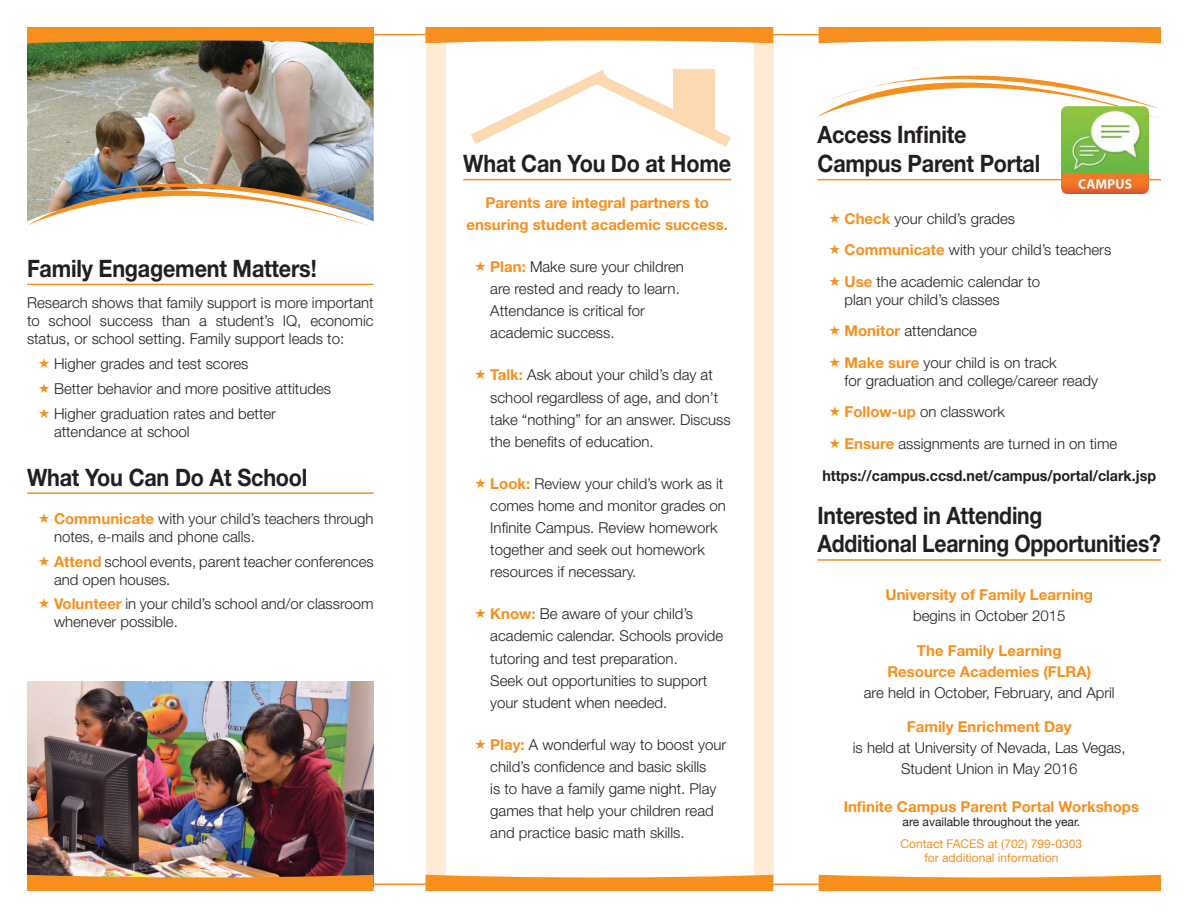
<style>
.page{position:relative;width:1188px;height:918px;background:#fff}
.page>*{position:absolute;margin:0;border:0;box-sizing:border-box;transform-origin:0 0}
.t1{font:700 24px/28.8px "Helvetica Neue";letter-spacing:-.01em;color:#231f20;scale:.9 1}
.t2{font:700 24px/28.8px "Helvetica Neue";letter-spacing:-.01em;color:#231f20;scale:.88 1}
.t3{font:300 15px/22px "Helvetica Neue";color:#231f20}
.t4{font:700 15px/22px "Helvetica Neue";color:#f68f1e;text-align:center}
.t5{font:700 15px "Helvetica Neue";color:#231f20;scale:.95 1}
.t6{font:12px/14.4px "Helvetica Neue";color:#f68f1e;text-align:center}
.t7{font:12px "Helvetica Neue";color:#231f20}
.s1{font-weight:700;color:#f68f1e}
</style>
<div class="page">
<div style="left:426px;top:41px;width:20px;height:846px;background:#feebd6"></div>
<div style="left:754px;top:41px;width:20px;height:846px;background:#feebd6"></div>
<img style="left:27px;top:681px;width:347px;height:194px">
<hr style="left:183px;top:883px;width:949px;height:2px;background:#f68f1e">
<hr style="left:138px;top:34px;width:950px;height:1px;background:#f68f1e">
<hr style="left:27px;top:284px;width:347px;height:1px;background:#f68f1e">
<hr style="left:27px;top:492px;width:347px;height:2px;background:#f68f1e">
<hr style="left:463px;top:179px;width:268px;height:1px;background:#f68f1e">
<hr style="left:818px;top:179px;width:343px;height:1px;background:#f68f1e">
<hr style="left:818px;top:559px;width:343px;height:2px;background:#f68f1e">
<img style="left:27px;top:43px;width:347px;height:178px">
<svg style="left:819px;top:875px;width:342px;height:16px"></svg>
<svg style="left:426px;top:27px;width:347px;height:16px;background:#f69a34"></svg>
<svg style="left:27px;top:27px;width:347px;height:16px;background:#e48b22"></svg>
<svg style="left:426px;top:875px;width:347px;height:16px"></svg>
<svg style="left:27px;top:875px;width:347px;height:16px;background:#f09129"></svg>
<img style="left:27px;top:144px;width:346px;height:83px">
<svg style="left:815px;top:27px;width:346px;height:92px"></svg>
<svg style="left:471px;top:69px;width:260px;height:78px"></svg>
<img style="left:1062px;top:107px;width:87px;height:87px">
<h1 class="t1" style="left:27px;top:253px;width:323px">Family Engagement Matters!</h1>
<p class="t3" style="left:27px;top:294px;width:348px;line-height:18px;text-align:justify">Research shows that family support is more important to school success than a student’s IQ, economic status, or school setting. Family support leads to:</p>
<p class="t3" style="left:54px;top:351px;width:279px;line-height:24.8px">Higher grades and test scores<br>Better behavior and more positive attitudes<br>Higher graduation rates and better</p>
<p class="t3" style="left:54px;top:420px;width:137px">attendance at school</p>
<h1 class="t1" style="left:27px;top:462px;width:313px">What You Can Do At School</h1>
<p class="t3" style="left:54px;top:509px;width:321px;line-height:18px"><span class="s1">Communicate</span> with your child’s teachers through notes, e-mails and phone calls.</p>
<p class="t3" style="left:54px;top:552px;width:321px;line-height:18px"><span class="s1">Attend</span> school events, parent teacher conferences and open houses.</p>
<p class="t3" style="left:54px;top:595px;width:321px;line-height:18px"><span class="s1">Volunteer</span> in your child’s school and/or classroom whenever possible.</p>
<h1 class="t1" style="left:463px;top:149px;width:299px">What Can You Do at Home</h1>
<p class="t4" style="left:466px;top:191px;width:263px">Parents are integral partners to ensuring student academic success.</p>
<p class="t3" style="left:490px;top:255px;width:195px"><span class="s1">Plan:</span> Make sure your children are rested and ready to learn.<br>Attendance is critical for academic success.</p>
<p class="t3" style="left:490px;top:364px;width:242px"><span class="s1">Talk:</span> Ask about your child’s day at school regardless of age, and don’t take “nothing” for an answer. Discuss the benefits of education.</p>
<p class="t3" style="left:490px;top:472px;width:237px"><span class="s1">Look:</span> Review your child’s work as it comes home and monitor grades on<br>Infinite Campus. Review homework together and seek out homework resources if necessary.</p>
<p class="t3" style="left:490px;top:603px;width:234px"><span class="s1">Know:</span> Be aware of your child’s academic calendar. Schools provide tutoring and test preparation.<br>Seek out opportunities to support your student when needed.</p>
<p class="t3" style="left:490px;top:733px;width:237px"><span class="s1">Play:</span> A wonderful way to boost your child’s confidence and basic skills<br>is to have a family game night. Play games that help your children read and practice basic math skills.</p>
<h1 class="t1" style="left:818px;top:120px;width:249px">Access Infinite<br>Campus Parent Portal</h1>
<p class="t3" style="left:845px;top:203px;width:268px;line-height:31.5px"><span class="s1">Check</span> your child’s grades<br><span class="s1">Communicate</span> with your child’s teachers<br><span class="s1">Use</span> the academic calendar to</p>
<p class="t3" style="left:845px;top:284px;width:214px;line-height:31.5px">plan your child’s classes<br><span class="s1">Monitor</span> attendance<br><span class="s1">Make sure</span> your child is on track</p>
<p class="t3" style="left:845px;top:369px;width:255px">for graduation and college/career ready</p>
<p class="t3" style="left:845px;top:401px;width:162px"><span class="s1">Follow-up</span> on classwork</p>
<p class="t3" style="left:845px;top:432px;width:274px"><span class="s1">Ensure</span> assignments are turned in on time</p>
<p class="t5" style="left:823px;top:467px;width:353px">https://campus.ccsd.net/campus/portal/clark.jsp</p>
<h1 class="t2" style="left:818px;top:500px;width:392px">Interested in Attending<br>Additional Learning Opportunities?</h1>
<p class="t4" style="left:886px;top:584px;width:209px">University of Family Learning</p>
<p class="t3" style="left:913px;top:605px;width:154px">begins in October 2015</p>
<p class="t4" style="left:887px;top:640px;width:205px;line-height:21px">The Family Learning<br>Resource Academies (FLRA)</p>
<p class="t3" style="left:864px;top:681px;width:252px">are held in October, February, and April</p>
<p class="t4" style="left:907px;top:716px;width:166px">Family Enrichment Day</p>
<p class="t3" style="left:853px;top:737px;width:274px;line-height:21px;text-align:center">is held at University of Nevada, Las Vegas,<br>Student Union in May 2016</p>
<p class="t4" style="left:844px;top:795px;width:297px">Infinite Campus Parent Portal Workshops</p>
<p class="t7" style="left:903px;top:815px;width:179px">are available throughout the year.</p>
<p class="t6" style="left:901px;top:836px;width:183px">Contact FACES at (702) 799-0303 for additional information</p>
</div>
